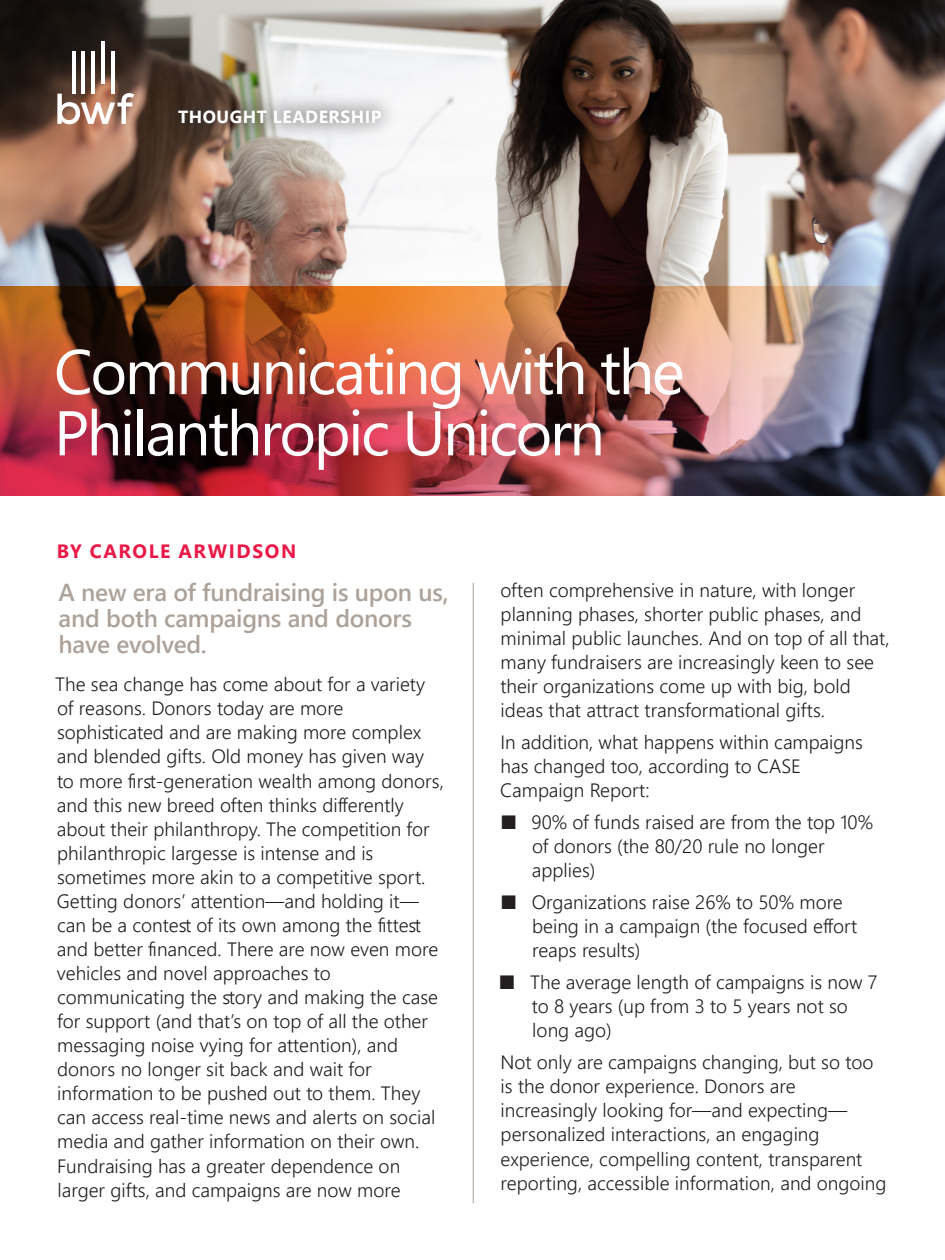
<style>
.page{position:relative;width:945px;height:1260px;background:#fff}
.page>*{position:absolute;margin:0;border:0;box-sizing:border-box;transform-origin:0 0}
.t1{font:63px/61.2px "Segoe UI";letter-spacing:-.04em;color:#fff}
.t2{font:600 24.5px/26.2px "Segoe UI";letter-spacing:-.01em;color:#ada29a}
.MainText{font:300 19.25px/24.2px "Segoe UI";color:#231f20}
.t3{font:700 19.25px "Segoe UI";letter-spacing:.085em;color:#ea1846}
.t4{font:700 17.5px "Segoe UI";letter-spacing:.03em;color:#fff}
.s1{font-weight:400}
</style>
<div class="page">
<img style="left:0;top:0;width:945px;height:286px">
<img style="left:0;top:286px;width:945px;height:209px">
<svg style="left:162px;top:93px;width:236px;height:47px;background:#a29d97"></svg>
<hr style="left:101px;top:41px;width:4px;height:42px;background:#fff">
<svg style="left:57px;top:93px;width:77px;height:31px"></svg>
<hr style="left:72px;top:52px;width:3px;height:42px;background:#fff">
<hr style="left:82px;top:52px;width:3px;height:42px;background:#fff">
<hr style="left:91px;top:52px;width:4px;height:42px;background:#fff">
<hr style="left:111px;top:52px;width:3px;height:42px;background:#fff">
<hr style="left:473px;top:583px;width:1px;height:620px;background:#ada29a">
<p class="t4" style="left:178px;top:100px;width:205px">THOUGHT LEADERSHIP</p>
<p class="t1" style="left:54px;top:336px;width:632px">Communicating with the<br>Philanthropic Unicorn</p>
<p class="t3" style="left:57px;top:533px;width:241px">BY CAROLE ARWIDSON</p>
<p class="t2" style="left:59px;top:577px;width:392px">A new era of fundraising is upon us, and both campaigns and donors have evolved.</p>
<p class="MainText" style="left:55px;top:670px;width:390px">The sea change has come about for a variety of reasons. Donors today are more sophisticated and are making more complex and blended gifts. Old money has given way to more first-generation wealth among donors, and this new breed often thinks differently about their philanthropy. The competition for philanthropic largesse is intense and is sometimes more akin to a competitive sport.<br>Getting donors’ attention—and holding it— can be a contest of its own among the fittest and better financed. There are now even more vehicles and novel approaches to communicating the story and making the case for support (and that’s on top of all the other messaging noise vying for attention), and donors no longer sit back and wait for information to be pushed out to them. They can access real-time news and alerts on social media and gather information on their own.<br>Fundraising has a greater dependence on larger gifts, and campaigns are now more</p>
<p class="MainText" style="left:500px;top:576px;width:391px">often comprehensive in nature, with longer planning phases, shorter public phases, and minimal public launches. And on top of all that, many fundraisers are increasingly keen to see their organizations come up with big, bold ideas that attract transformational gifts.</p>
<p class="MainText" style="left:500px;top:728px;width:364px">In addition, what happens within campaigns has changed too, according to CASE<br>Campaign Report:</p>
<p class="MainText" style="left:532px;top:808px;width:343px;text-indent:-31px"><span class="s1">■</span> 90% of funds raised are from the top 10% of donors (the 80/20 rule no longer applies)</p>
<p class="MainText" style="left:532px;top:888px;width:327px;text-indent:-32px"><span class="s1">■</span> Organizations raise 26% to 50% more being in a campaign (the focused effort reaps results)</p>
<p class="MainText" style="left:532px;top:968px;width:347px;text-indent:-33px"><span class="s1">■</span> The average length of campaigns is now 7 to 8 years (up from 3 to 5 years not so long ago)</p>
<p class="MainText" style="left:500px;top:1048px;width:388px">Not only are campaigns changing, but so too is the donor experience. Donors are increasingly looking for—and expecting— personalized interactions, an engaging experience, compelling content, transparent reporting, accessible information, and ongoing</p>
</div>
